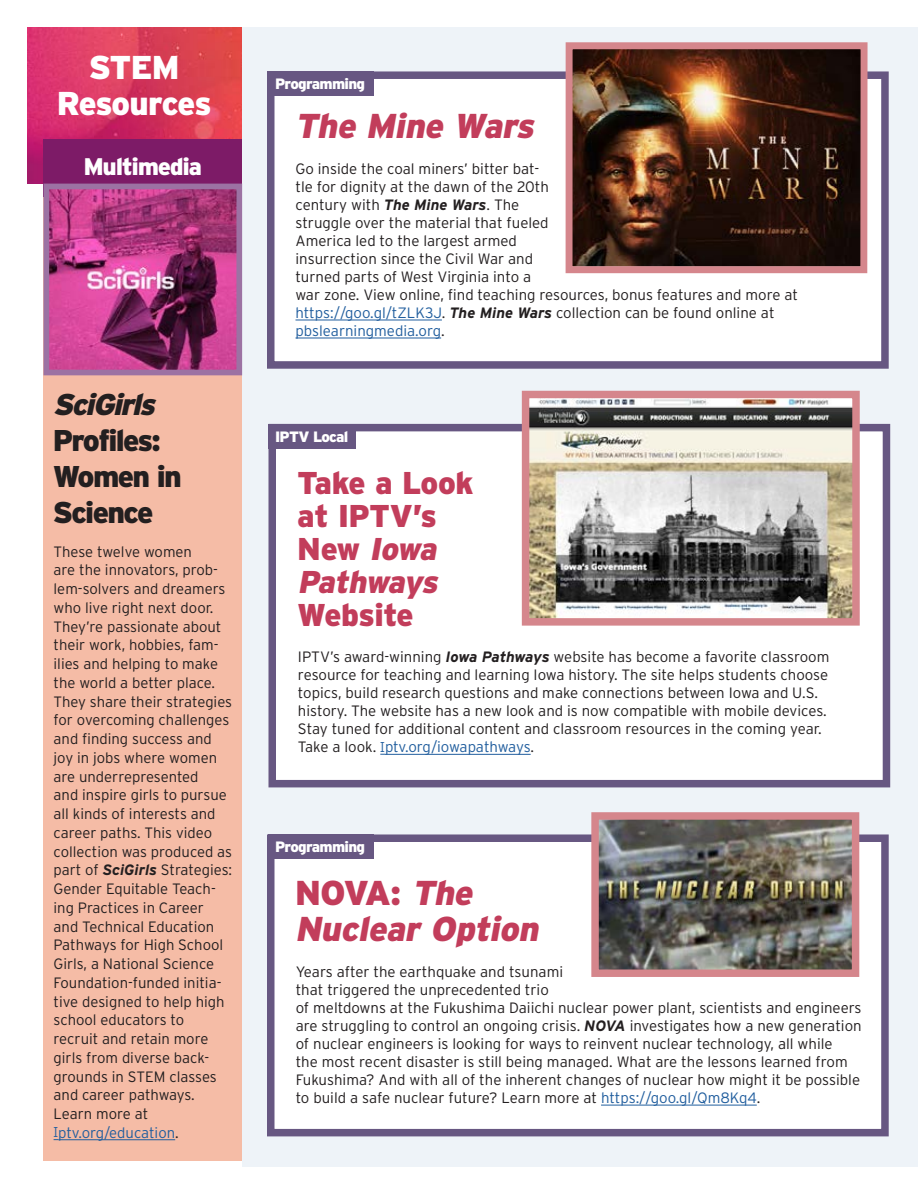
<style>
.page{position:relative;width:918px;height:1188px;background:#fff}
.page>*{position:absolute;margin:0;border:0;box-sizing:border-box;transform-origin:0 0}
.t1{font:italic 34.5px/36px "PBS Explorer EP Show Title";color:#c23d5b}
.t2{font:33px/36px "PBS Explorer EP Show Title";letter-spacing:.01em;color:#fff;text-align:center}
.t3{font:31.5px/33px "PBS Explorer EP Show Title";letter-spacing:.03em;color:#c23d5b}
.t4{font:30px/36px "PBS Explorer EP Show Title";letter-spacing:-.01em;color:#231f20}
.t5{font:italic 30px "PBS Explorer EP Show Title";color:#231f20}
.t6{font:24px "PBS Explorer EP Show Title";color:#fff}
.t7{font:300 15px/18.8px "PBS Explorer";color:#231f20}
.t8{font:15px "PBS Explorer EP Show Title";color:#fff}
.s1{font-weight:700;font-style:italic}
.s2{font-family:"Lubalin Graph ITC";font-weight:400;color:#215e9e}
.s3{color:#215e9e}
.s4{font-style:italic}
.s5{font-style:normal}
</style>
<div class="page">
<div style="left:44px;top:161px;width:198px;height:1000px;background:#f5bca6"></div>
<img style="left:27px;top:27px;width:215px;height:157px">
<div style="left:44px;top:139px;width:198px;height:58px;background:#7d1b67"></div>
<div style="left:242px;top:27px;width:676px;height:1140px;background:#eef3f8"></div>
<div style="left:268px;top:424px;width:622px;height:363px;background:#fff;border:8px solid #675782"></div>
<div style="left:267px;top:71px;width:622px;height:298px;background:#fff;border:8px solid #675782"></div>
<div style="left:267px;top:834px;width:622px;height:302px;background:#fff;border:8px solid #675782"></div>
<img style="left:574px;top:50px;width:286px;height:215px">
<div style="left:566px;top:42px;width:302px;height:231px;border:7px solid #d5868c"></div>
<div style="left:267px;top:71px;width:106px;height:25px;background:#675782"></div>
<div style="left:268px;top:834px;width:106px;height:25px;background:#675782"></div>
<hr style="left:58px;top:1139px;width:117px;height:1px;background:#215e9e">
<hr style="left:296px;top:320px;width:146px;height:1px;background:#215e9e">
<hr style="left:296px;top:338px;width:145px;height:1px;background:#215e9e">
<hr style="left:385px;top:754px;width:146px;height:1px;background:#215e9e">
<hr style="left:601px;top:1105px;width:156px;height:1px;background:#215e9e">
<img style="left:599px;top:820px;width:252px;height:149px">
<div style="left:591px;top:812px;width:268px;height:165px;border:7px solid #d5868c"></div>
<div style="left:268px;top:424px;width:88px;height:24px;background:#675782"></div>
<img style="left:530px;top:399px;width:322px;height:219px">
<div style="left:522px;top:391px;width:338px;height:235px;border:7px solid #d5868c"></div>
<img style="left:50px;top:191px;width:185px;height:177px">
<div style="left:43px;top:184px;width:199px;height:191px;border:6px solid #9c72a3"></div>
<h2 class="t2" style="left:57px;top:49px;width:155px">STEM<br>Resources</h2>
<h3 class="t6" style="left:84px;top:153px;width:119px">Multimedia</h3>
<h3 class="t5" style="left:54px;top:387px;width:109px">SciGirls</h3>
<h3 class="t4" style="left:54px;top:422px;width:129px">Profiles:<br>Women in<br>Science</h3>
<p class="t7" style="left:54px;top:542px;width:180px">These twelve women<br>are the innovators, prob&shy;lem-solvers and dreamers who live right next door.<br>They’re passionate about their work, hobbies, fam&shy;ilies and helping to make the world a better place.<br>They share their strategies for overcoming challenges and finding success and joy in jobs where women are underrepresented<br>and inspire girls to pursue all kinds of interests and career paths. This video collection was produced as part of <span class="s1">SciGirls</span> Strategies:<br>Gender Equitable Teach&shy;ing Practices in Career and Technical Education<br>Pathways for High School<br>Girls, a National Science<br>Foundation-funded initia&shy;tive designed to help high school educators to recruit and retain more girls from diverse back&shy;grounds in STEM classes and career pathways.<br>Learn more at<br><span class="s2">I</span><span class="s3">ptv.org/education</span>.</p>
<p class="t8" style="left:275px;top:76px;width:91px">Programming</p>
<h1 class="t1" style="left:296px;top:107px;width:246px">The Mine Wars</h1>
<p class="t7" style="left:296px;top:160px;width:504px;line-height:18px">Go inside the coal miners’ bitter bat-<br>tle for dignity at the dawn of the 20th<br>century with <span class="s1">The Mine Wars</span>. The<br>struggle over the material that fueled<br>America led to the largest armed<br>insurrection since the Civil War and<br>turned parts of West Virginia into a<br>war zone. View online, find teaching resources, bonus features and more at <span class="s3">https://goo.gl/tZLK3J</span>. <span class="s1">The Mine Wars</span> collection can be found online at <span class="s3">pbslearningmedia.org</span>.</p>
<p class="t8" style="left:275px;top:428px;width:74px">IPTV Local</p>
<h3 class="t3" style="left:298px;top:466px;width:176px">Take a Look at IPTV’s<br>N e w <span class="s4">Iowa<br>Pathways</span></h3>
<h3 class="t3" style="left:298px;top:598px;width:116px">Website</h3>
<p class="t7" style="left:298px;top:648px;width:533px;line-height:18px">IPTV’s award-winning <span class="s1">Iowa Pathways</span> website has become a favorite classroom resource for teaching and learning Iowa history. The site helps students choose topics, build research questions and make connections between Iowa and U.S. history. The website has a new look and is now compatible with mobile devices.<br>Stay tuned for additional content and classroom resources in the coming year.<br>Take a look. <span class="s2">I</span><span class="s3">ptv.org/iowapathways</span>.</p>
<p class="t8" style="left:275px;top:839px;width:91px">Programming</p>
<h1 class="t1" style="left:296px;top:875px;width:250px"><span class="s5">NOVA:</span> The<br>Nuclear Option</h1>
<p class="t7" style="left:296px;top:963px;width:567px;line-height:18px">Years after the earthquake and tsunami<br>that triggered the unprecedented trio<br>of meltdowns at the Fukushima Daiichi nuclear power plant, scientists and engineers are struggling to control an ongoing crisis. <span class="s1">NOVA</span> investigates how a new generation of nuclear engineers is looking for ways to reinvent nuclear technology, all while<br>the most recent disaster is still being managed. What are the lessons learned from Fukushima? And with all of the inherent changes of nuclear how might it be possible to build a safe nuclear future? Learn more at <span class="s3">https://goo.gl/Qm8Kq4</span>.</p>
</div>
